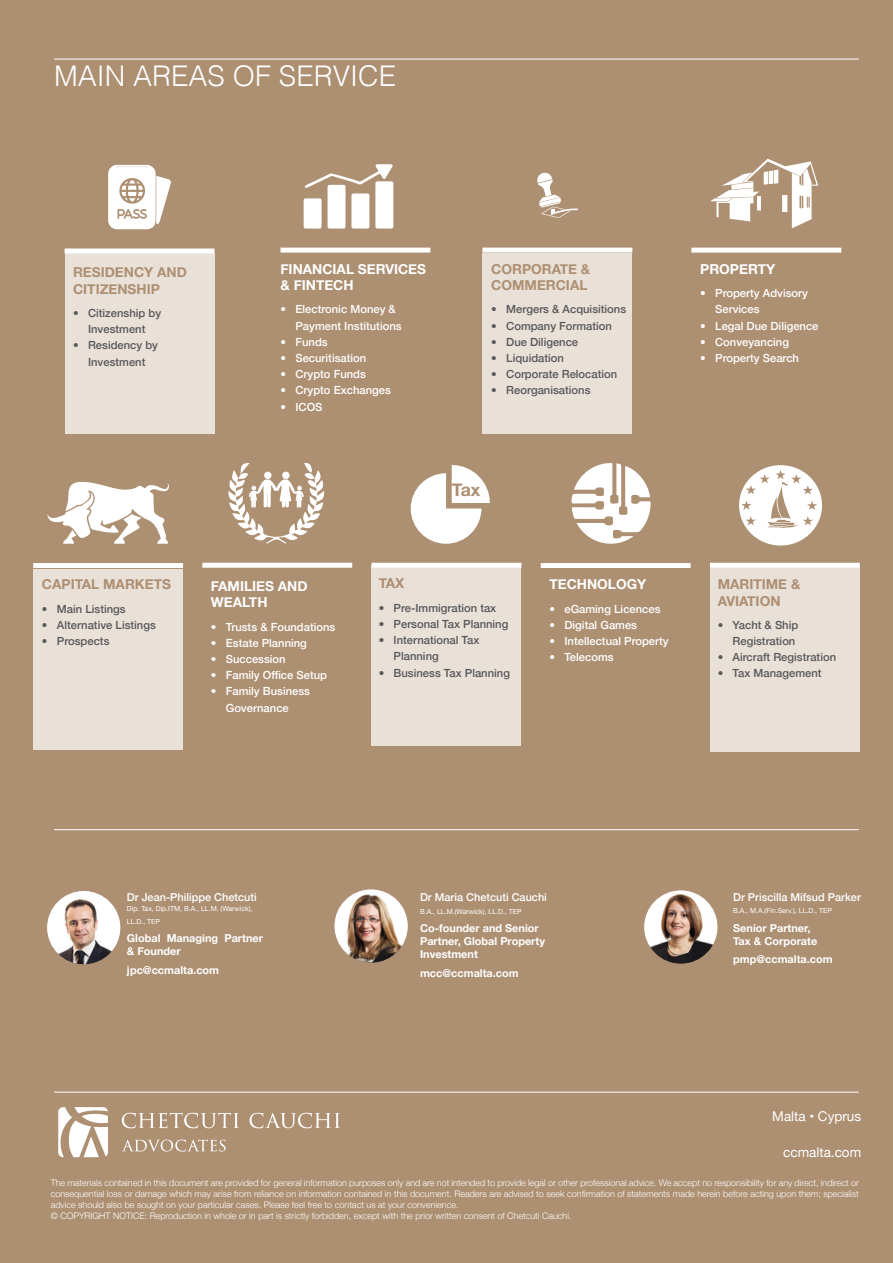
<style>
.page{position:relative;width:893px;height:1263px;background:#ad8f72}
.page>*{position:absolute;margin:0;border:0;box-sizing:border-box;transform-origin:0 0}
.t1{font:300 28.5px "Helvetica";color:#fff}
.t2{font:700 17.7px "Helvetica Neue";color:#ad8f72}
.Sub1{font:700 13.65px/16.2px "Helvetica Neue";color:#fff}
.Sub1-2{font:700 13.65px/16.2px "Helvetica Neue";color:#ad8f72}
.Sub1-3{font:700 13.65px/16.2px "Helvetica Neue";color:#ad8e72}
.t3{font:13.5px "Helvetica Neue";color:#fff}
.t4{font:500 11.25px/16.2px "Helvetica Neue";color:#58595b;text-align:center}
.t5{font:500 11.25px/16.2px "Helvetica Neue";color:#fff}
.Body{font:700 10.95px/12.9px "Helvetica Neue";color:#fff}
.Body-2{font:500 10.95px "Helvetica Neue";color:#fff}
.t6{font:300 9px/10.8px "Helvetica Neue";color:#fff;text-align:justify}
.Body-3{font:6.9px/12.9px "Helvetica Neue";color:#fff}
</style>
<div class="page">
<hr style="left:54px;top:829px;width:805px;height:1px;background:#fff">
<hr style="left:54px;top:1092px;width:805px;height:1px;background:#fff">
<div style="left:482px;top:253px;width:150px;height:181px;background:#e9e0d8"></div>
<div style="left:482px;top:248px;width:150px;height:5px;background:#fff"></div>
<svg style="left:304px;top:164px;width:89px;height:65px"></svg>
<div style="left:65px;top:253px;width:149px;height:181px;background:#e9e0d8"></div>
<svg style="left:111px;top:168px;width:60px;height:58px"></svg>
<div style="left:108px;top:165px;width:48px;height:64px;border:2px solid #fff;border-radius:8px"></div>
<div style="left:691px;top:248px;width:150px;height:5px;background:#fff"></div>
<svg style="left:710px;top:158px;width:108px;height:70px"></svg>
<svg style="left:537px;top:172px;width:41px;height:46px"></svg>
<div style="left:280px;top:248px;width:150px;height:5px;background:#fff"></div>
<div style="left:65px;top:248px;width:149px;height:5px;background:#fff"></div>
<div style="left:710px;top:567px;width:150px;height:185px;background:#e9e0d8"></div>
<div style="left:372px;top:565px;width:149px;height:181px;background:#e9e0d8"></div>
<div style="left:202px;top:563px;width:150px;height:5px;background:#fff"></div>
<div style="left:710px;top:563px;width:150px;height:5px;background:#fff"></div>
<div style="left:739px;top:465px;width:83px;height:80px;background:#fff;border-radius:50%"></div>
<svg style="left:741px;top:470px;width:76px;height:59px"></svg>
<div style="left:372px;top:563px;width:149px;height:5px;background:#fff"></div>
<div style="left:541px;top:563px;width:150px;height:5px;background:#fff"></div>
<div style="left:33px;top:569px;width:150px;height:180px;background:#e9e0d8"></div>
<div style="left:33px;top:563px;width:150px;height:5px;background:#fff"></div>
<svg style="left:228px;top:463px;width:97px;height:81px"></svg>
<svg style="left:411px;top:465px;width:79px;height:79px"></svg>
<svg style="left:47px;top:482px;width:122px;height:62px"></svg>
<svg style="left:571px;top:463px;width:80px;height:81px"></svg>
<hr style="left:54px;top:59px;width:805px;height:1px;background:#fff">
<img style="left:47px;top:890px;width:74px;height:75px;border-radius:37px">
<div style="left:46px;top:890px;width:75px;height:75px;border:1px solid #ad8e72;border-radius:50%"></div>
<svg style="left:334px;top:889px;width:74px;height:74px"></svg>
<img style="left:338px;top:894px;width:67px;height:68px">
<div style="left:333px;top:888px;width:76px;height:76px;border:1px solid #ad8e72;border-radius:50%"></div>
<img style="left:645px;top:891px;width:73px;height:72px">
<div style="left:643px;top:889px;width:75px;height:76px;border:1px solid #ad8e72;border-radius:50%"></div>
<img style="left:58px;top:1107px;width:282px;height:51px">
<p class="t1" style="left:54px;top:51px;width:344px">MAIN AREAS OF SERVICE</p>
<p class="Sub1-2" style="left:73px;top:265px;width:115px">RESIDENCY AND<br>CITIZENSHIP</p>
<p class="t4" style="left:73px;top:304px;width:90px">• Citizenship by<br>Investment</p>
<p class="t4" style="left:73px;top:336px;width:87px">• Residency by<br>Investment</p>
<p class="Sub1" style="left:280px;top:261px;width:147px">FINANCIAL SERVICES &amp; FINTECH</p>
<p class="t5" style="left:295px;top:300px;width:108px;text-indent:-15px">• Electronic Money &amp;<br>Payment Institutions</p>
<p class="t5" style="left:280px;top:333px;width:49px">• Funds</p>
<p class="t5" style="left:280px;top:349px;width:87px">• Securitisation</p>
<p class="t5" style="left:280px;top:365px;width:87px">• Crypto Funds</p>
<p class="t5" style="left:280px;top:381px;width:112px">• Crypto Exchanges</p>
<p class="t5" style="left:280px;top:398px;width:43px">• ICOS</p>
<p class="Sub1-2" style="left:491px;top:261px;width:101px">CORPORATE &amp;<br>COMMERCIAL</p>
<p class="t4" style="left:491px;top:300px;width:136px">• Mergers &amp; Acquisitions</p>
<p class="t4" style="left:491px;top:317px;width:122px">• Company Formation</p>
<p class="t4" style="left:491px;top:333px;width:88px">• Due Diligence</p>
<p class="t4" style="left:491px;top:349px;width:74px">• Liquidation</p>
<p class="t4" style="left:491px;top:365px;width:127px">• Corporate Relocation</p>
<p class="t4" style="left:491px;top:381px;width:101px">• Reorganisations</p>
<p class="t2" style="left:452px;top:476px;width:30px">Tax</p>
<p class="Sub1" style="left:700px;top:261px;width:76px">PROPERTY</p>
<p class="t5" style="left:715px;top:284px;width:94px;text-indent:-15px">• Property Advisory<br>Services</p>
<p class="t5" style="left:700px;top:317px;width:120px">• Legal Due Diligence</p>
<p class="t5" style="left:700px;top:333px;width:90px">• Conveyancing</p>
<p class="t5" style="left:700px;top:349px;width:100px">• Property Search</p>
<p class="Sub1-3" style="left:42px;top:577px;width:131px">CAPITAL MARKETS</p>
<p class="t4" style="left:42px;top:600px;width:85px">• Main Listings</p>
<p class="t4" style="left:42px;top:616px;width:115px">• Alternative Listings</p>
<p class="t4" style="left:42px;top:632px;width:69px">• Prospects</p>
<p class="Sub1" style="left:211px;top:578px;width:98px">FAMILIES AND<br>WEALTH</p>
<p class="t5" style="left:211px;top:618px;width:126px">• Trusts &amp; Foundations</p>
<p class="t5" style="left:211px;top:634px;width:98px">• Estate Planning</p>
<p class="t5" style="left:211px;top:650px;width:76px">• Succession</p>
<p class="t5" style="left:211px;top:666px;width:118px">• Family Office Setup</p>
<p class="t5" style="left:211px;top:682px;width:101px;text-align:center">• Family Business<br>Governance</p>
<p class="Sub1-3" style="left:379px;top:576px;width:27px">TAX</p>
<p class="t4" style="left:379px;top:599px;width:119px">• Pre-Immigration tax</p>
<p class="t4" style="left:379px;top:615px;width:131px">• Personal Tax Planning</p>
<p class="t4" style="left:394px;top:631px;width:87px;text-align:left;text-indent:-15px">• International Tax<br>Planning</p>
<p class="t4" style="left:379px;top:663px;width:133px">• Business Tax Planning</p>
<p class="Sub1" style="left:549px;top:577px;width:98px">TECHNOLOGY</p>
<p class="t5" style="left:549px;top:600px;width:113px">• eGaming Licences</p>
<p class="t5" style="left:549px;top:616px;width:89px">• Digital Games</p>
<p class="t5" style="left:549px;top:632px;width:121px">• Intellectual Property</p>
<p class="t5" style="left:549px;top:648px;width:66px">• Telecoms</p>
<p class="Sub1-3" style="left:718px;top:577px;width:84px">MARITIME &amp;<br>AVIATION</p>
<p class="t4" style="left:718px;top:616px;width:82px;text-align:right">• Yacht &amp; Ship<br>Registration</p>
<p class="t4" style="left:718px;top:648px;width:120px">• Aircraft Registration</p>
<p class="t4" style="left:718px;top:664px;width:105px">• Tax Management</p>
<p class="Body-2" style="left:127px;top:888px;width:131px">Dr Jean-Philippe Chetcuti</p>
<p class="Body-3" style="left:127px;top:902px;width:127px">Dip. Tax, Dip.ITM, B.A., LL.M. (Warwick),<br>LL.D., TEP</p>
<p class="Body" style="left:127px;top:932px;width:138px">Global Managing Partner &amp; Founder</p>
<p class="Body" style="left:127px;top:964px;width:94px">jpc@ccmalta.com</p>
<p class="Body-2" style="left:420px;top:888px;width:128px">Dr Maria Chetcuti Cauchi</p>
<p class="Body-3" style="left:420px;top:905px;width:103px">B.A., LL.M.(Warwick), LL.D., TEP</p>
<p class="Body" style="left:420px;top:922px;width:126px">Co-founder and Senior<br>Partner, Global Property<br>Investment</p>
<p class="Body" style="left:420px;top:967px;width:100px">mcc@ccmalta.com</p>
<p class="Body-2" style="left:733px;top:888px;width:129px">Dr Priscilla Mifsud Parker</p>
<p class="Body-3" style="left:733px;top:905px;width:100px">B.A., M.A.(Fin.Serv.), LL.D., TEP</p>
<p class="Body" style="left:733px;top:922px;width:86px">Senior Partner,<br>Tax &amp; Corporate</p>
<p class="Body" style="left:733px;top:953px;width:101px">pmp@ccmalta.com</p>
<p class="t3" style="left:772px;top:1106px;width:90px">Malta • Cyprus</p>
<p class="t3" style="left:783px;top:1142px;width:80px">ccmalta.com</p>
<p class="t6" style="left:51px;top:1177px;width:810px">The materials contained in this document are provided for general information purposes only and are not intended to provide legal or other professional advice. We accept no responsibility for any direct, indirect or consequential loss or damage which may arise from reliance on information contained in this document. Readers are advised to seek confirmation of statements made herein before acting upon them; specialist advice should also be sought on your particular cases. Please feel free to contact us at your convenience.</p>
<p class="t6" style="left:51px;top:1209px;width:522px">© COPYRIGHT NOTICE: Reproduction in whole or in part is strictly forbidden, except with the prior written consent of Chetcuti Cauchi.</p>
</div>
